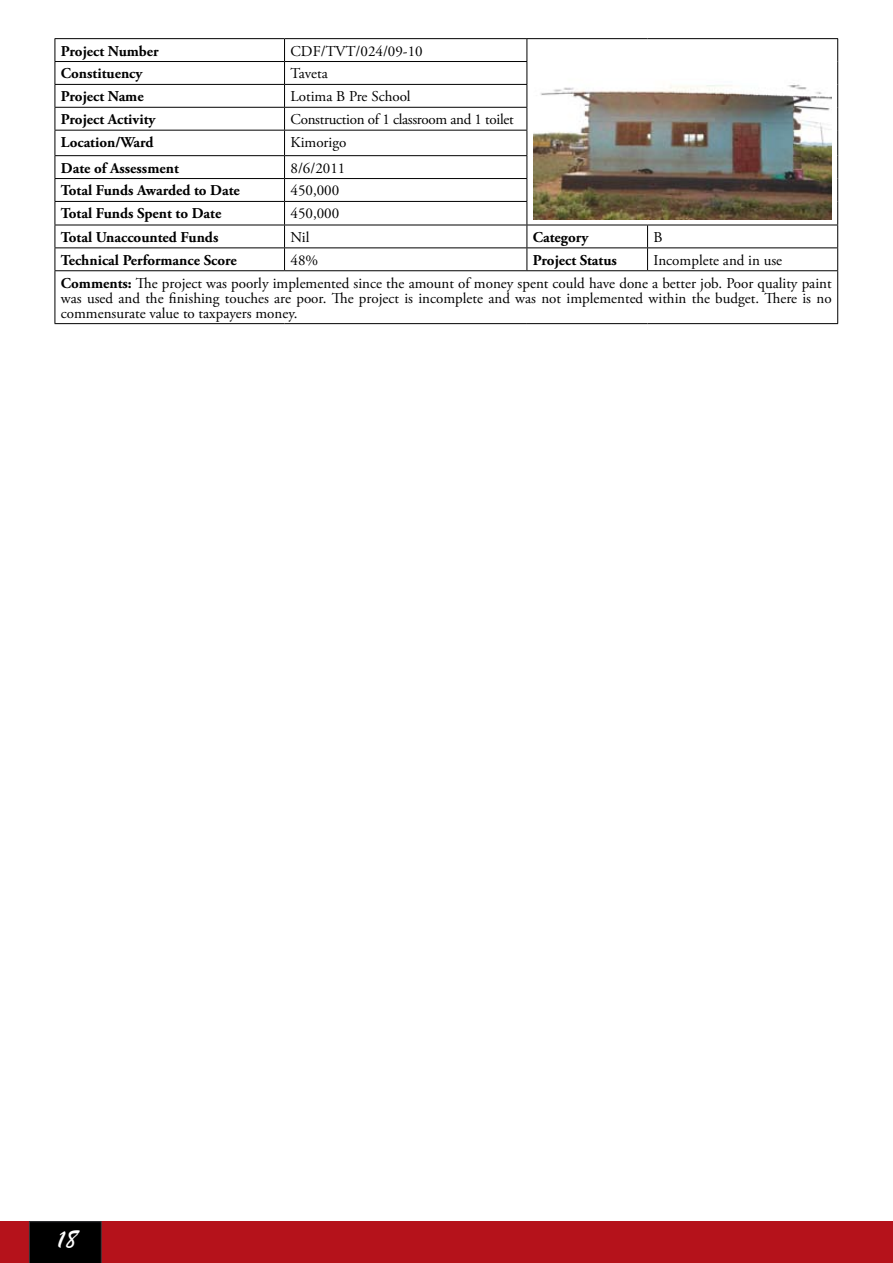
<style>
.page{position:relative;width:893px;height:1263px;background:#fff}
.page>*{position:absolute;margin:0;border:0;box-sizing:border-box;transform-origin:0 0}
.t1{font:27px "Brush Script";color:#fff}
.t2{font:15px/22.8px "Adobe Garamond Pro";color:#000}
.t3{font:700 15px "Adobe Garamond Pro";color:#000}
.t4{font:15px "Adobe Garamond Pro";letter-spacing:-.02em;color:#000}
.s1{font-weight:700}
</style>
<div class="page">
<div style="left:0;top:1221px;width:893px;height:42px;background:#b5121b"></div>
<svg style="left:29px;top:1221px;width:73px;height:42px;background:#030202"></svg>
<hr style="left:55px;top:38px;width:230px;height:1px;background:#000">
<hr style="left:285px;top:38px;width:242px;height:1px;background:#000">
<hr style="left:527px;top:38px;width:121px;height:1px;background:#000">
<hr style="left:648px;top:38px;width:190px;height:1px;background:#000">
<hr style="left:55px;top:61px;width:230px;height:1px;background:#000">
<hr style="left:285px;top:61px;width:242px;height:1px;background:#000">
<hr style="left:55px;top:84px;width:230px;height:1px;background:#000">
<hr style="left:285px;top:84px;width:242px;height:1px;background:#000">
<hr style="left:55px;top:107px;width:230px;height:1px;background:#000">
<hr style="left:285px;top:107px;width:242px;height:1px;background:#000">
<hr style="left:55px;top:130px;width:230px;height:1px;background:#000">
<hr style="left:285px;top:130px;width:242px;height:1px;background:#000">
<hr style="left:55px;top:155px;width:230px;height:1px;background:#000">
<hr style="left:285px;top:155px;width:242px;height:1px;background:#000">
<hr style="left:55px;top:178px;width:230px;height:1px;background:#000">
<hr style="left:285px;top:178px;width:242px;height:1px;background:#000">
<hr style="left:55px;top:201px;width:230px;height:1px;background:#000">
<hr style="left:285px;top:201px;width:242px;height:1px;background:#000">
<hr style="left:55px;top:225px;width:230px;height:1px;background:#000">
<hr style="left:285px;top:225px;width:242px;height:1px;background:#000">
<hr style="left:527px;top:225px;width:121px;height:1px;background:#000">
<hr style="left:648px;top:225px;width:190px;height:1px;background:#000">
<hr style="left:55px;top:247px;width:230px;height:1px;background:#000">
<svg style="left:55px;top:39px;width:1px;height:231px"></svg>
<hr style="left:285px;top:247px;width:242px;height:1px;background:#000">
<svg style="left:284px;top:39px;width:1px;height:231px"></svg>
<hr style="left:527px;top:247px;width:121px;height:1px;background:#000">
<svg style="left:527px;top:39px;width:1px;height:231px"></svg>
<hr style="left:648px;top:247px;width:190px;height:1px;background:#000">
<svg style="left:647px;top:225px;width:1px;height:45px"></svg>
<svg style="left:837px;top:39px;width:1px;height:231px"></svg>
<hr style="left:55px;top:270px;width:230px;height:1px;background:#000">
<hr style="left:55px;top:271px;width:1px;height:52px;background:#000">
<hr style="left:285px;top:270px;width:242px;height:1px;background:#000">
<hr style="left:527px;top:270px;width:121px;height:1px;background:#000">
<hr style="left:648px;top:270px;width:190px;height:1px;background:#000">
<hr style="left:837px;top:271px;width:1px;height:52px;background:#000">
<hr style="left:55px;top:323px;width:230px;height:1px;background:#000">
<hr style="left:285px;top:323px;width:242px;height:1px;background:#000">
<hr style="left:527px;top:323px;width:121px;height:1px;background:#000">
<hr style="left:648px;top:323px;width:190px;height:1px;background:#000">
<img style="left:533px;top:83px;width:298px;height:136px">
<p class="t3" style="left:61px;top:42px;width:99px">Project Number</p>
<p class="t2" style="left:291px;top:40px;width:134px">CDF/TVT/024/09-10</p>
<p class="t3" style="left:61px;top:65px;width:83px">Constituency</p>
<p class="t2" style="left:291px;top:63px;width:39px">Taveta</p>
<p class="t3" style="left:61px;top:88px;width:84px">Project Name</p>
<p class="t2" style="left:291px;top:86px;width:122px">Lotima B Pre School</p>
<p class="t3" style="left:61px;top:111px;width:96px">Project Activity</p>
<p class="t4" style="left:291px;top:110px;width:225px">Construction of 1 classroom and 1 toilet</p>
<p class="t3" style="left:61px;top:134px;width:94px">Location/Ward</p>
<p class="t2" style="left:291px;top:131px;width:57px">Kimorigo</p>
<p class="t3" style="left:61px;top:159px;width:119px">Date of Assessment</p>
<p class="t2" style="left:291px;top:157px;width:56px">8/6/2011</p>
<p class="t3" style="left:61px;top:182px;width:180px">Total Funds Awarded to Date</p>
<p class="t2" style="left:291px;top:180px;width:50px">450,000</p>
<p class="t3" style="left:61px;top:205px;width:162px">Total Funds Spent to Date</p>
<p class="t2" style="left:291px;top:203px;width:50px">450,000</p>
<p class="t3" style="left:61px;top:228px;width:159px">Total Unaccounted Funds</p>
<p class="t2" style="left:291px;top:226px;width:20px">Nil</p>
<p class="t3" style="left:533px;top:228px;width:57px">Category</p>
<p class="t2" style="left:654px;top:226px;width:11px">B</p>
<p class="t3" style="left:61px;top:251px;width:177px">Technical Performance Score</p>
<p class="t2" style="left:291px;top:249px;width:29px">48%</p>
<p class="t3" style="left:533px;top:251px;width:86px">Project Status</p>
<p class="t2" style="left:61px;top:249px;width:772px;text-indent:593px">Incomplete and in use<br><span class="s1">Comments:</span> The project was poorly implemented since the amount of money spent could have done a better job. Poor quality paint</p>
<p class="t2" style="left:61px;top:291px;width:772px;line-height:15px">was used and the finishing touches are poor. The project is incomplete and was not implemented within the budget. There is no commensurate value to taxpayers money.</p>
<h1 class="t1" style="left:58px;top:1223px;width:21px">18</h1>
</div>
